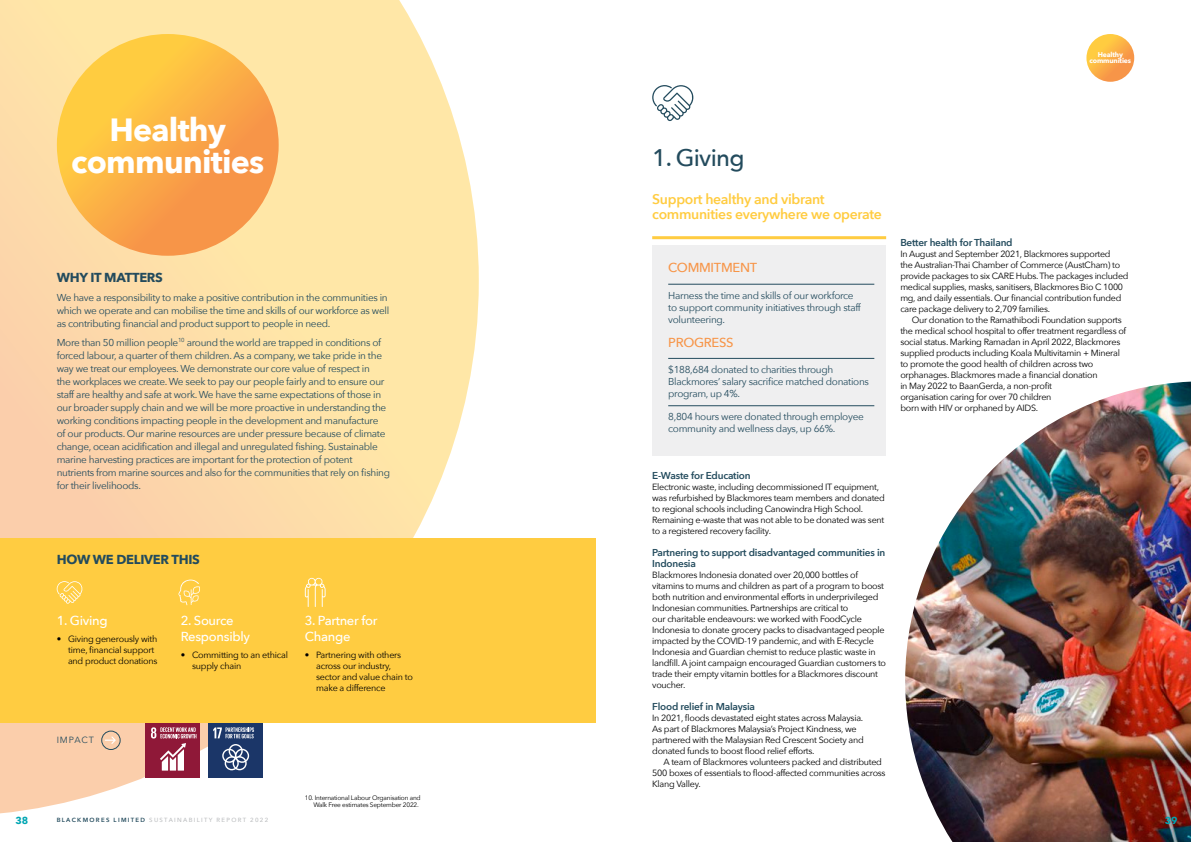
<style>
.page{position:relative;width:1191px;height:842px;background:#fff}
.page>*{position:absolute;margin:0;border:0;box-sizing:border-box;transform-origin:0 0}
.t1{font:700 32px/32px "Avenir Next";letter-spacing:-.02em;color:#fff;text-align:center}
.t2{font:500 24px "Avenir Next";letter-spacing:-.03em;color:#234b5d}
.t3{font:600 14px/15.5px "Avenir Next";letter-spacing:-.02em;color:#ffcc41}
.t4{font:500 13px/15.5px "Avenir Next";letter-spacing:-.02em;color:#fff}
.t5{font:700 13px "Avenir Next";letter-spacing:-.02em;color:#234b5d}
.t6{font:500 13px "Avenir Next";letter-spacing:-.02em;color:#f79548}
.t7{font:10px/13px "Avenir Next";letter-spacing:-.03em;color:#234b5d}
.t8{font:600 10px/11px "Avenir Next";letter-spacing:-.02em;color:#234b5d}
.t9{font:700 10px "Avenir Next";color:#00a6b3}
.t10{font:9px/11px "Avenir Next";letter-spacing:-.03em;color:#000}
.t11{font:9px "Avenir Next";letter-spacing:.09em;color:#234b5d}
.t12{font:700 6.9px/6.2px "Avenir Next";letter-spacing:-.02em;color:#fff;text-align:center}
.t13{font:6.5px/6.8px "Avenir Next";letter-spacing:-.03em;color:#000;text-align:right}
.t14{font:500 6px "Avenir Next";letter-spacing:.22em;color:#bcbec0}
.s1{font-weight:600;color:#234b5d}
</style>
<div class="page">
<div style="left:652px;top:245px;width:234px;height:210px;background:#efeff0"></div>
<hr style="left:652px;top:236px;width:234px;height:3px;background:#ffcc41">
<hr style="left:668px;top:284px;width:206px;height:1px;background:#234b5d">
<hr style="left:668px;top:358px;width:206px;height:1px;background:#234b5d">
<hr style="left:668px;top:405px;width:206px;height:1px;background:#234b5d">
<img style="left:905px;top:382px;width:286px;height:460px">
<svg style="left:0;top:0;width:479px;height:814px"></svg>
<div style="left:0;top:539px;width:595px;height:184px;background:#ffcc41"></div>
<div style="left:146px;top:723px;width:54px;height:54px;background:#8f1838"></div>
<svg style="left:151px;top:727px;width:45px;height:44px"></svg>
<div style="left:101px;top:731px;width:20px;height:19px;border:1px solid #234b5d;border-radius:50%"></div>
<svg style="left:105px;top:736px;width:11px;height:8px"></svg>
<svg style="left:57px;top:34px;width:222px;height:222px;background:#fbaf45"></svg>
<svg style="left:57px;top:581px;width:26px;height:23px"></svg>
<svg style="left:652px;top:85px;width:42px;height:36px"></svg>
<svg style="left:178px;top:580px;width:22px;height:25px"></svg>
<svg style="left:305px;top:578px;width:20px;height:29px"></svg>
<svg style="left:1086px;top:34px;width:48px;height:48px;background:#fbb148"></svg>
<div style="left:208px;top:723px;width:54px;height:54px;background:#1b3668"></div>
<svg style="left:222px;top:744px;width:27px;height:26px"></svg>
<svg style="left:213px;top:727px;width:41px;height:11px"></svg>
<h1 class="t1" style="left:71px;top:113px;width:194px">Healthy communities</h1>
<h3 class="t5" style="left:57px;top:266px;width:108px">WHY IT MATTERS</h3>
<p class="t7" style="left:57px;top:291px;width:334px">We have a responsibility to make a positive contribution in the communities in which we operate and can mobilise the time and skills of our workforce as well as contributing financial and product support to people in need.</p>
<p class="t7" style="left:57px;top:335px;width:335px">More than 50 million people<sup>10</sup> around the world are trapped in conditions of forced labour, a quarter of them children. As a company, we take pride in the way we treat our employees. We demonstrate our core value of respect in<br>the workplaces we create. We seek to pay our people fairly and to ensure our staff are healthy and safe at work. We have the same expectations of those in our broader supply chain and we will be more proactive in understanding the working conditions impacting people in the development and manufacture<br>of our products. Our marine resources are under pressure because of climate change, ocean acidification and illegal and unregulated fishing. Sustainable marine harvesting practices are important for the protection of potent nutrients from marine sources and also for the communities that rely on fishing for their livelihoods.</p>
<h3 class="t5" style="left:57px;top:548px;width:145px">HOW WE DELIVER THIS</h3>
<h3 class="t4" style="left:57px;top:613px;width:52px">1. Giving</h3>
<p class="t10" style="left:68px;top:633px;width:91px;text-indent:-11px">• Giving generously with time, financial support and product donations</p>
<p class="t11" style="left:57px;top:732px;width:39px">IMPACT</p>
<h3 class="t4" style="left:181px;top:613px;width:71px">2. Source<br>Responsibly</h3>
<p class="t10" style="left:192px;top:648px;width:97px;text-indent:-11px">• Committing to an ethical supply chain</p>
<h3 class="t4" style="left:305px;top:613px;width:74px">3. Partner for<br>Change</h3>
<p class="t10" style="left:316px;top:648px;width:98px;text-indent:-11px">• Partnering with others across our industry, sector and value chain to make a difference</p>
<p class="t9" style="left:16px;top:811px;width:14px">38</p>
<p class="t14" style="left:57px;top:815px;width:213px"><span class="s1">BLACKMORES LIMITED</span> SUSTAINABILITY REPORT 2022</p>
<p class="t13" style="left:305px;top:794px;width:117px">10. International Labour Organisation and<br>Walk Free estimates September 2022.</p>
<p class="t12" style="left:1089px;top:51px;width:43px">Healthy communities</p>
<h2 class="t2" style="left:652px;top:137px;width:94px">1. Giving</h2>
<h3 class="t3" style="left:652px;top:191px;width:231px">Support healthy and vibrant communities everywhere we operate</h3>
<h3 class="t6" style="left:668px;top:257px;width:90px">COMMITMENT</h3>
<p class="t7" style="left:668px;top:289px;width:194px;line-height:12px">Harness the time and skills of our workforce to support community initiatives through staff volunteering.</p>
<h3 class="t6" style="left:668px;top:331px;width:67px">PROGRESS</h3>
<p class="t7" style="left:668px;top:363px;width:202px;line-height:12px">$188,684 donated to charities through<br>Blackmores’ salary sacrifice matched donations program, up 4%.</p>
<p class="t7" style="left:668px;top:410px;width:197px;line-height:12px">8,804 hours were donated through employee community and wellness days, up 66%.</p>
<p class="t8" style="left:900px;top:237px;width:114px">Better health for Thailand</p>
<p class="t10" style="left:900px;top:248px;width:230px">In August and September 2021, Blackmores supported<br>the Australian-Thai Chamber of Commerce (AustCham) to provide packages to six CARE Hubs. The packages included medical supplies, masks, sanitisers, Blackmores Bio C 1000 mg, and daily essentials. Our financial contribution funded care package delivery to 2,709 families.</p>
<p class="t10" style="left:900px;top:314px;width:227px;text-indent:11px">Our donation to the Ramathibodi Foundation supports the medical school hospital to offer treatment regardless of social status. Marking Ramadan in April 2022, Blackmores supplied products including Koala Multivitamin + Mineral to promote the good health of children across two orphanages. Blackmores made a financial donation<br>in May 2022 to BaanGerda, a non-profit<br>organisation caring for over 70 children<br>born with HIV or orphaned by AIDS.</p>
<p class="t8" style="left:652px;top:470px;width:100px">E-Waste for Education</p>
<p class="t10" style="left:652px;top:481px;width:234px">Electronic waste, including decommissioned IT equipment, was refurbished by Blackmores team members and donated to regional schools including Canowindra High School.<br>Remaining e-waste that was not able to be donated was sent to a registered recovery facility.</p>
<p class="t8" style="left:652px;top:547px;width:235px">Partnering to support disadvantaged communities in<br>Indonesia</p>
<p class="t10" style="left:652px;top:569px;width:235px">Blackmores Indonesia donated over 20,000 bottles of vitamins to mums and children as part of a program to boost both nutrition and environmental efforts in underprivileged Indonesian communities. Partnerships are critical to<br>our charitable endeavours: we worked with FoodCycle Indonesia to donate grocery packs to disadvantaged people impacted by the COVID-19 pandemic, and with E-Recycle Indonesia and Guardian chemist to reduce plastic waste in landfill. A joint campaign encouraged Guardian customers to trade their empty vitamin bottles for a Blackmores discount voucher.</p>
<p class="t8" style="left:652px;top:701px;width:104px">Flood relief in Malaysia</p>
<p class="t10" style="left:652px;top:712px;width:213px">In 2021, floods devastated eight states across Malaysia.<br>As part of Blackmores Malaysia’s Project Kindness, we partnered with the Malaysian Red Crescent Society and donated funds to boost flood relief efforts.</p>
<p class="t10" style="left:652px;top:756px;width:235px;text-indent:11px">A team of Blackmores volunteers packed and distributed<br>500 boxes of essentials to flood-affected communities across<br>Klang Valley.</p>
<p class="t9" style="left:1164px;top:811px;width:14px">39</p>
</div>
